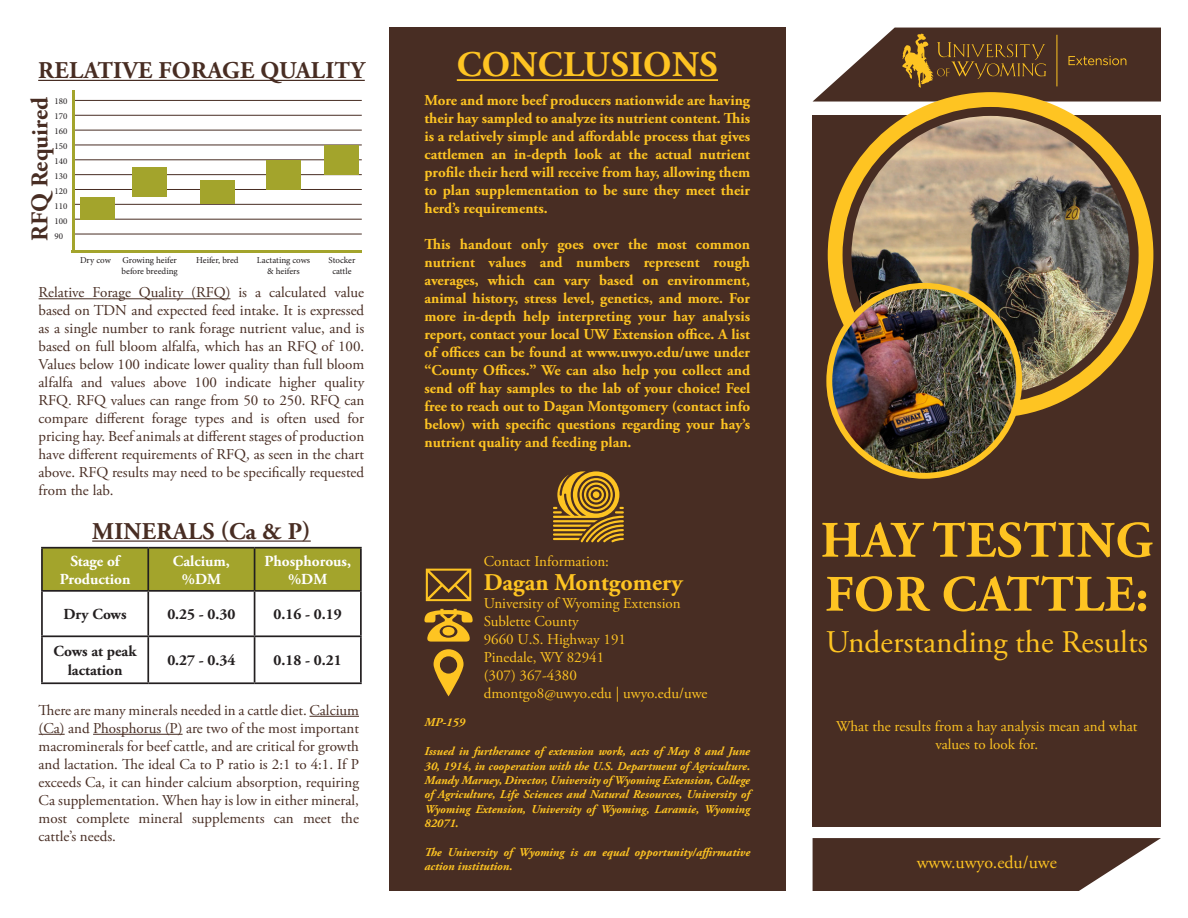
<style>
.page{position:relative;width:1188px;height:918px;background:#fff}
.page>*{position:absolute;margin:0;border:0;box-sizing:border-box;transform-origin:0 0}
.t1{font:700 51px/54px "Adobe Garamond Pro";letter-spacing:.015em;color:#fec422}
.t2{font:700 36px "Adobe Garamond Pro";letter-spacing:.015em;color:#fec422}
.t3{font:31.5px "Adobe Garamond Pro";color:#fec422}
.t4{font:700 24px "Adobe Garamond Pro";letter-spacing:.015em;color:#482d23}
.t5{font:700 24px "Adobe Garamond Pro";color:#fec422}
.t6{font:18px "Adobe Garamond Pro";color:#fec422}
.t7{font:700 15.3px/18.5px "Adobe Garamond Pro";color:#231f20;text-align:center}
.t8{font:700 15.3px/18.5px "Adobe Garamond Pro";color:#fff;text-align:center}
.t9{font:15px/18px "Adobe Garamond Pro";color:#482d23;text-align:justify}
.t10{font:700 15px/18px "Adobe Garamond Pro";color:#fec422;text-align:justify}
.t11{font:15px/18px "Adobe Garamond Pro";color:#fec422;text-align:center}
.t12{font:italic 700 12px/14.4px "Adobe Garamond Pro";color:#fec422;text-align:justify}
.t13{font:9px/10.8px "Minion Pro";color:#231f20}
</style>
<div class="page">
<hr style="left:73px;top:100px;width:289px;height:1px;background:#482d23">
<hr style="left:73px;top:115px;width:289px;height:1px;background:#482d23">
<hr style="left:73px;top:234px;width:289px;height:1px;background:#482d23">
<hr style="left:73px;top:204px;width:289px;height:1px;background:#482d23">
<hr style="left:73px;top:174px;width:289px;height:1px;background:#482d23">
<hr style="left:73px;top:145px;width:289px;height:1px;background:#482d23">
<hr style="left:73px;top:219px;width:289px;height:1px;background:#482d23">
<hr style="left:73px;top:189px;width:289px;height:1px;background:#482d23">
<hr style="left:73px;top:160px;width:289px;height:1px;background:#482d23">
<hr style="left:73px;top:130px;width:289px;height:1px;background:#482d23">
<div style="left:813px;top:116px;width:348px;height:711px;background:#482d23"></div>
<div style="left:389px;top:28px;width:396px;height:863px;background:#482d23"></div>
<svg style="left:813px;top:838px;width:348px;height:53px;background:#5d453c"></svg>
<div style="left:828px;top:92px;width:325px;height:326px;background:#fec422;border-radius:50%"></div>
<img style="left:847px;top:111px;width:287px;height:287px">
<div style="left:843px;top:107px;width:296px;height:296px;border:9px solid #482d23;border-radius:50%"></div>
<img style="left:829px;top:286px;width:190px;height:190px;border-radius:95px">
<div style="left:826px;top:283px;width:196px;height:196px;border:6px solid #fec422;border-radius:50%"></div>
<svg style="left:813px;top:28px;width:348px;height:74px;background:#6e533e"></svg>
<hr style="left:457px;top:79px;width:261px;height:2px;background:#fec422">
<hr style="left:38px;top:80px;width:327px;height:1px;background:#482d23">
<hr style="left:92px;top:540px;width:219px;height:2px;background:#482d23">
<hr style="left:39px;top:298px;width:192px;height:1px;background:#482d23">
<hr style="left:309px;top:716px;width:50px;height:1px;background:#482d23">
<svg style="left:39px;top:734px;width:26px;height:1px"></svg>
<hr style="left:93px;top:734px;width:90px;height:1px;background:#482d23">
<svg style="left:426px;top:569px;width:45px;height:32px"></svg>
<svg style="left:424px;top:609px;width:49px;height:33px"></svg>
<svg style="left:434px;top:649px;width:30px;height:47px"></svg>
<div style="left:440px;top:656px;width:17px;height:18px;background:#482d23;border-radius:50%"></div>
<hr style="left:72px;top:91px;width:3px;height:162px;background:#a3a42c">
<hr style="left:72px;top:250px;width:290px;height:3px;background:#a3a42c">
<div style="left:80px;top:197px;width:34px;height:22px;background:#a3a42c"></div>
<div style="left:133px;top:167px;width:34px;height:30px;background:#a3a42c"></div>
<div style="left:200px;top:180px;width:34px;height:24px;background:#a3a42c"></div>
<div style="left:266px;top:160px;width:35px;height:30px;background:#a3a42c"></div>
<div style="left:325px;top:145px;width:34px;height:30px;background:#a3a42c"></div>
<div style="left:43px;top:549px;width:317px;height:41px;background:#a3a42c"></div>
<hr style="left:147px;top:549px;width:2px;height:41px;background:#231f20">
<hr style="left:254px;top:549px;width:1px;height:41px;background:#231f20">
<hr style="left:41px;top:590px;width:107px;height:2px;background:#231f20">
<hr style="left:148px;top:590px;width:107px;height:2px;background:#231f20">
<hr style="left:147px;top:592px;width:2px;height:43px;background:#231f20">
<hr style="left:255px;top:590px;width:107px;height:2px;background:#231f20">
<hr style="left:254px;top:592px;width:1px;height:43px;background:#231f20">
<hr style="left:41px;top:635px;width:107px;height:2px;background:#231f20">
<hr style="left:148px;top:635px;width:107px;height:2px;background:#231f20">
<hr style="left:147px;top:637px;width:2px;height:45px;background:#231f20">
<hr style="left:255px;top:635px;width:107px;height:2px;background:#231f20">
<hr style="left:254px;top:637px;width:1px;height:45px;background:#231f20">
<hr style="left:41px;top:547px;width:107px;height:2px;background:#231f20">
<hr style="left:41px;top:549px;width:2px;height:41px;background:#231f20">
<hr style="left:148px;top:547px;width:107px;height:2px;background:#231f20">
<hr style="left:255px;top:547px;width:107px;height:2px;background:#231f20">
<hr style="left:360px;top:549px;width:2px;height:41px;background:#231f20">
<hr style="left:41px;top:592px;width:2px;height:43px;background:#231f20">
<hr style="left:360px;top:592px;width:2px;height:43px;background:#231f20">
<hr style="left:41px;top:637px;width:2px;height:45px;background:#231f20">
<hr style="left:360px;top:637px;width:2px;height:45px;background:#231f20">
<hr style="left:41px;top:682px;width:107px;height:2px;background:#231f20">
<hr style="left:148px;top:682px;width:107px;height:2px;background:#231f20">
<hr style="left:255px;top:682px;width:107px;height:2px;background:#231f20">
<svg style="left:553px;top:471px;width:71px;height:71px"></svg>
<p class="t4" style="left:38px;top:56px;width:328px">RELATIVE FORAGE QUALITY</p>
<p class="t2" style="left:457px;top:44px;width:262px">CONCLUSIONS</p>
<p class="t4" style="left:26px;top:241px;width:145px;rotate:-90deg">RFQ Required</p>
<p class="t13" style="left:55px;top:95px;width:14px">180</p>
<p class="t13" style="left:55px;top:110px;width:14px">170</p>
<p class="t13" style="left:55px;top:125px;width:14px">160</p>
<p class="t13" style="left:55px;top:140px;width:14px">150</p>
<p class="t13" style="left:55px;top:155px;width:14px">140</p>
<p class="t13" style="left:55px;top:170px;width:14px">130</p>
<p class="t13" style="left:55px;top:185px;width:14px">120</p>
<p class="t13" style="left:55px;top:200px;width:14px">110</p>
<p class="t13" style="left:55px;top:215px;width:14px">100</p>
<p class="t13" style="left:55px;top:230px;width:10px">90</p>
<p class="t13" style="left:80px;top:255px;width:32px">Dry cow</p>
<p class="t13" style="left:122px;top:255px;width:58px">Growing heifer before breeding</p>
<p class="t13" style="left:196px;top:255px;width:44px">Heifer, bred</p>
<p class="t13" style="left:257px;top:255px;width:55px;text-align:center">Lactating cows &amp; heifers</p>
<p class="t13" style="left:329px;top:255px;width:28px">Stocker</p>
<p class="t13" style="left:332px;top:265px;width:21px">cattle</p>
<p class="t9" style="left:39px;top:284px;width:327px">Relative Forage Quality (RFQ) is a calculated value based on TDN and expected feed intake. It is expressed as a single number to rank forage nutrient value, and is based on full bloom alfalfa, which has an RFQ of 100.<br>Values below 100 indicate lower quality than full bloom alfalfa and values above 100 indicate higher quality RFQ. RFQ values can range from 50 to 250. RFQ can compare different forage types and is often used for pricing hay. Beef animals at different stages of production have different requirements of RFQ, as seen in the chart above. RFQ results may need to be specifically requested from the lab.</p>
<p class="t4" style="left:92px;top:517px;width:220px">MINERALS (Ca &amp; P)</p>
<p class="t8" style="left:60px;top:552px;width:72px">Stage of<br>Production</p>
<p class="t8" style="left:173px;top:552px;width:58px">Calcium, %DM</p>
<p class="t8" style="left:264px;top:552px;width:88px">Phosphorous, %DM</p>
<p class="t7" style="left:64px;top:605px;width:64px">Dry Cows</p>
<p class="t7" style="left:167px;top:605px;width:70px">0.25 - 0.30</p>
<p class="t7" style="left:274px;top:605px;width:70px">0.16 - 0.19</p>
<p class="t7" style="left:54px;top:642px;width:84px">Cows at peak lactation</p>
<p class="t7" style="left:167px;top:652px;width:70px">0.27 - 0.34</p>
<p class="t7" style="left:274px;top:652px;width:70px">0.18 - 0.21</p>
<p class="t9" style="left:39px;top:702px;width:322px">There are many minerals needed in a cattle diet. Calcium (Ca) and Phosphorus (P) are two of the most important macrominerals for beef cattle, and are critical for growth and lactation. The ideal Ca to P ratio is 2:1 to 4:1. If P exceeds Ca, it can hinder calcium absorption, requiring Ca supplementation. When hay is low in either mineral, most complete mineral supplements can meet the cattle’s needs.</p>
<p class="t10" style="left:424px;top:91px;width:327px">More and more beef producers nationwide are having their hay sampled to analyze its nutrient content. This is a relatively simple and affordable process that gives cattlemen an in-depth look at the actual nutrient profile their herd will receive from hay, allowing them to plan supplementation to be sure they meet their herd’s requirements.</p>
<p class="t10" style="left:424px;top:235px;width:327px">This handout only goes over the most common nutrient values and numbers represent rough averages, which can vary based on environment, animal history, stress level, genetics, and more. For more in-depth help interpreting your hay analysis report, contact your local UW Extension office. A list of offices can be found at www.uwyo.edu/uwe under “County Offices.” We can also help you collect and send off hay samples to the lab of your choice! Feel free to reach out to Dagan Montgomery (contact info below) with specific questions regarding your hay’s nutrient quality and feeding plan.</p>
<p class="t11" style="left:484px;top:553px;width:127px">Contact Information:</p>
<p class="t5" style="left:484px;top:569px;width:201px">Dagan Montgomery</p>
<p class="t11" style="left:484px;top:595px;width:199px">University of Wyoming Extension</p>
<p class="t11" style="left:484px;top:613px;width:97px">Sublette County</p>
<p class="t11" style="left:484px;top:631px;width:144px">9660 U.S. Highway 191</p>
<p class="t11" style="left:484px;top:649px;width:122px">Pinedale, WY 82941</p>
<p class="t11" style="left:484px;top:667px;width:95px">(307) 367-4380</p>
<p class="t11" style="left:484px;top:685px;width:225px">dmontgo8@uwyo.edu | uwyo.edu/uwe</p>
<p class="t12" style="left:424px;top:716px;width:42px">MP-159</p>
<p class="t12" style="left:424px;top:744px;width:327px">Issued in furtherance of extension work, acts of May 8 and June 30, 1914, in cooperation with the U.S. Department of Agriculture.<br>Mandy Marney, Director, University of Wyoming Extension, College of Agriculture, Life Sciences and Natural Resources, University of Wyoming Extension, University of Wyoming, Laramie, Wyoming 82071.</p>
<p class="t12" style="left:424px;top:845px;width:327px">The University of Wyoming is an equal opportunity/affirmative action institution.</p>
<p class="t1" style="left:821px;top:514px;width:334px">HAY TESTING<br>FOR CATTLE:</p>
<p class="t3" style="left:826px;top:623px;width:324px">Understanding the Results</p>
<p class="t11" style="left:836px;top:718px;width:303px">What the results from a hay analysis mean and what values to look for.</p>
<p class="t6" style="left:917px;top:851px;width:142px">www.uwyo.edu/uwe</p>
</div>
